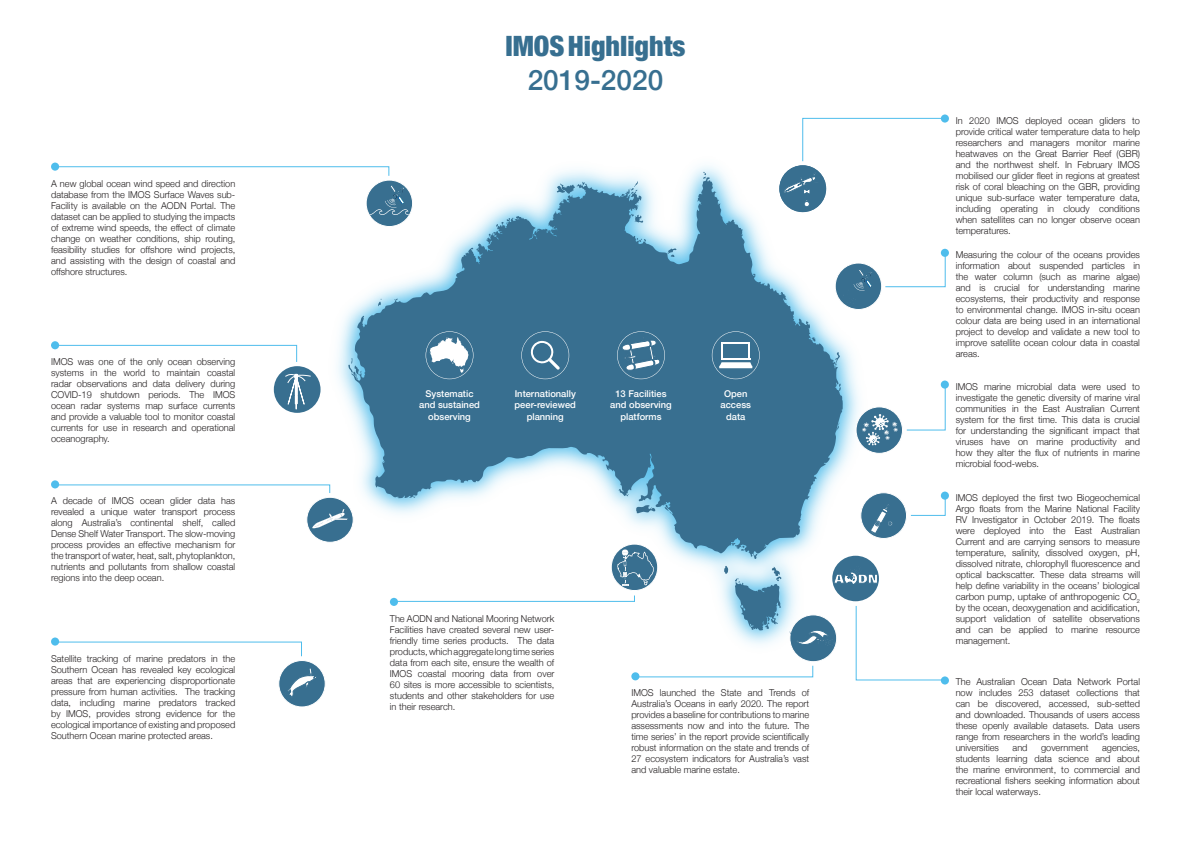
<style>
.page{position:relative;width:1191px;height:842px;background:#fff}
.page>*{position:absolute;margin:0;border:0;box-sizing:border-box;transform-origin:0 0}
.t1{font:900 condensed 28px "Helvetica Neue";color:#376f90}
.t2{font:500 28px "Helvetica Neue";color:#376f90}
.body_copy{font:300 9.5px/11px "Helvetica Neue";color:#231f20;text-align:justify}
.t3{font:500 9.3px/11.4px "Helvetica Neue";color:#fff;text-align:center}
</style>
<div class="page">
<div style="left:51px;top:480px;width:8px;height:8px;background:#4fbdec;border-radius:50%"></div>
<svg style="left:54px;top:484px;width:266px;height:5px"></svg>
<img style="left:320px;top:165px;width:550px;height:488px">
<svg style="left:724px;top:566px;width:4px;height:8px"></svg>
<svg style="left:735px;top:566px;width:46px;height:65px;background:#7cabc4"></svg>
<svg style="left:703px;top:172px;width:3px;height:5px"></svg>
<svg style="left:351px;top:177px;width:492px;height:382px;fill:#386f90"></svg>
<svg style="left:741px;top:545px;width:3px;height:6px"></svg>
<svg style="left:348px;top:358px;width:5px;height:15px"></svg>
<svg style="left:378px;top:299px;width:4px;height:7px"></svg>
<svg style="left:425px;top:331px;width:48px;height:48px"></svg>
<svg style="left:521px;top:331px;width:48px;height:48px;background:#4c7d9b"></svg>
<svg style="left:712px;top:331px;width:47px;height:48px;background:#5d8aa4"></svg>
<svg style="left:617px;top:331px;width:48px;height:48px;background:#5785a1"></svg>
<div style="left:307px;top:497px;width:46px;height:45px;background:#386f90;border-radius:50%"></div>
<div style="left:307px;top:497px;width:46px;height:45px;border:1px solid #fff;border-radius:50%"></div>
<svg style="left:312px;top:509px;width:36px;height:20px"></svg>
<div style="left:860px;top:493px;width:46px;height:45px;background:#386f90;border-radius:50%"></div>
<div style="left:860px;top:493px;width:46px;height:45px;border:1px solid #fff;border-radius:50%"></div>
<svg style="left:869px;top:495px;width:29px;height:39px"></svg>
<div style="left:779px;top:165px;width:47px;height:47px;background:#386f90;border-radius:50%"></div>
<svg style="left:782px;top:173px;width:37px;height:34px"></svg>
<div style="left:611px;top:544px;width:46px;height:46px;background:#386f90;border-radius:50%"></div>
<div style="left:611px;top:544px;width:47px;height:46px;border:1px solid #fff;border-radius:50%"></div>
<svg style="left:617px;top:549px;width:37px;height:37px"></svg>
<div style="left:279px;top:660px;width:46px;height:47px;background:#386f90;border-radius:50%"></div>
<div style="left:279px;top:660px;width:46px;height:47px;border:1px solid #fff;border-radius:50%"></div>
<svg style="left:284px;top:668px;width:32px;height:30px"></svg>
<div style="left:274px;top:366px;width:46px;height:47px;background:#386f90;border-radius:50%"></div>
<svg style="left:285px;top:374px;width:26px;height:35px"></svg>
<div style="left:856px;top:407px;width:46px;height:46px;background:#386f90;border-radius:50%"></div>
<div style="left:856px;top:407px;width:46px;height:46px;border:1px solid #fff;border-radius:50%"></div>
<svg style="left:862px;top:414px;width:36px;height:31px"></svg>
<div style="left:832px;top:556px;width:47px;height:45px;background:#386f90;border-radius:50%"></div>
<svg style="left:833px;top:566px;width:44px;height:19px"></svg>
<div style="left:790px;top:615px;width:46px;height:47px;background:#386f90;border-radius:50%"></div>
<div style="left:790px;top:615px;width:46px;height:47px;border:1px solid #fff;border-radius:50%"></div>
<svg style="left:791px;top:629px;width:43px;height:17px"></svg>
<div style="left:835px;top:263px;width:46px;height:46px;background:#386f90;border-radius:50%"></div>
<div style="left:835px;top:263px;width:46px;height:46px;border:1px solid #fff;border-radius:50%"></div>
<svg style="left:841px;top:269px;width:31px;height:35px"></svg>
<div style="left:366px;top:180px;width:46px;height:47px;background:#386f90;border-radius:50%"></div>
<div style="left:366px;top:180px;width:46px;height:47px;border:1px solid #fff;border-radius:50%"></div>
<svg style="left:369px;top:185px;width:40px;height:30px"></svg>
<div style="left:631px;top:672px;width:8px;height:8px;background:#4fbdec;border-radius:50%"></div>
<div style="left:941px;top:676px;width:8px;height:8px;background:#4fbdec;border-radius:50%"></div>
<svg style="left:634px;top:665px;width:179px;height:13px"></svg>
<svg style="left:51px;top:344px;width:247px;height:18px"></svg>
<div style="left:51px;top:341px;width:8px;height:8px;background:#4fbdec;border-radius:50%"></div>
<svg style="left:58px;top:166px;width:332px;height:11px"></svg>
<div style="left:51px;top:163px;width:8px;height:8px;background:#4fbdec;border-radius:50%"></div>
<div style="left:51px;top:637px;width:8px;height:9px;background:#4fbdec;border-radius:50%"></div>
<svg style="left:54px;top:641px;width:248px;height:16px"></svg>
<svg style="left:393px;top:594px;width:242px;height:8px"></svg>
<div style="left:390px;top:598px;width:8px;height:8px;background:#4fbdec;border-radius:50%"></div>
<div style="left:941px;top:114px;width:8px;height:9px;background:#4fbdec;border-radius:50%"></div>
<svg style="left:802px;top:117px;width:144px;height:45px"></svg>
<svg style="left:910px;top:498px;width:36px;height:18px"></svg>
<div style="left:941px;top:492px;width:8px;height:8px;background:#4fbdec;border-radius:50%"></div>
<svg style="left:885px;top:255px;width:61px;height:33px"></svg>
<div style="left:941px;top:249px;width:8px;height:8px;background:#4fbdec;border-radius:50%"></div>
<svg style="left:855px;top:605px;width:91px;height:76px"></svg>
<svg style="left:906px;top:389px;width:40px;height:42px"></svg>
<svg style="left:940px;top:380px;width:9px;height:9px"></svg>
<p class="body_copy" style="left:51px;top:178px;width:186px">A new global ocean wind speed and direction database from the IMOS Surface Waves sub-Facility is available on the AODN Portal. The dataset can be applied to studying the impacts of extreme wind speeds, the effect of climate change on weather conditions, ship routing, feasibility studies for offshore wind projects, and assisting with the design of coastal and offshore structures.</p>
<p class="body_copy" style="left:51px;top:356px;width:186px">IMOS was one of the only ocean observing systems in the world to maintain coastal radar observations and data delivery during COVID-19 shutdown periods. The IMOS ocean radar systems map surface currents and provide a valuable tool to monitor coastal currents for use in research and operational oceanography.</p>
<p class="body_copy" style="left:51px;top:495px;width:186px">A decade of IMOS ocean glider data has revealed a unique water transport process along Australia’s continental shelf, called Dense Shelf Water Transport. The slow-moving process provides an effective mechanism for the transport of water, heat, salt, phytoplankton, nutrients and pollutants from shallow coastal regions into the deep ocean.</p>
<p class="body_copy" style="left:51px;top:652px;width:186px">Satellite tracking of marine predators in the Southern Ocean has revealed key ecological areas that are experiencing disproportionate pressure from human activities. The tracking data, including marine predators tracked by IMOS, provides strong evidence for the ecological importance of existing and proposed Southern Ocean marine protected areas.</p>
<p class="t1" style="left:505px;top:28px;width:182px">IMOS Highlights</p>
<p class="t2" style="left:528px;top:57px;width:137px">2019-2020</p>
<p class="t3" style="left:419px;top:387px;width:62px">Systematic and sustained observing</p>
<p class="t3" style="left:515px;top:387px;width:63px">Internationally</p>
<p class="t3" style="left:514px;top:398px;width:63px">peer-reviewed planning</p>
<p class="t3" style="left:610px;top:387px;width:63px">13 Facilities and observing platforms</p>
<p class="t3" style="left:720px;top:387px;width:32px">Open access</p>
<p class="t3" style="left:726px;top:410px;width:21px">data</p>
<p class="body_copy" style="left:390px;top:613px;width:166px">The AODN and National Mooring Network Facilities have created several new user&shy;friendly time series products. The data products, which aggregate long time series data from each site, ensure the wealth of IMOS coastal mooring data from over 60 sites is more accessible to scientists, students and other stakeholders for use in their research.</p>
<p class="body_copy" style="left:631px;top:687px;width:179px">IMOS launched the State and Trends of Australia’s Oceans in early 2020. The report provides a baseline for contributions to marine assessments now and into the future. The time series’ in the report provide scientifically robust information on the state and trends of 27 ecosystem indicators for Australia’s vast and valuable marine estate.</p>
<p class="body_copy" style="left:955px;top:115px;width:186px">In 2020 IMOS deployed ocean gliders to provide critical water temperature data to help researchers and managers monitor marine heatwaves on the Great Barrier Reef (GBR) and the northwest shelf. In February IMOS mobilised our glider fleet in regions at greatest risk of coral bleaching on the GBR, providing unique sub-surface water temperature data, including operating in cloudy conditions when satellites can no longer observe ocean temperatures.</p>
<p class="body_copy" style="left:955px;top:249px;width:186px">Measuring the colour of the oceans provides information about suspended particles in the water column (such as marine algae) and is crucial for understanding marine ecosystems, their productivity and response to environmental change. IMOS in-situ ocean colour data are being used in an international project to develop and validate a new tool to improve satellite ocean colour data in coastal areas.</p>
<p class="body_copy" style="left:955px;top:381px;width:186px">IMOS marine microbial data were used to investigate the genetic diversity of marine viral communities in the East Australian Current system for the first time. This data is crucial for understanding the significant impact that viruses have on marine productivity and how they alter the flux of nutrients in marine microbial food-webs.</p>
<p class="body_copy" style="left:955px;top:492px;width:186px">IMOS deployed the first two Biogeochemical Argo floats from the Marine National Facility RV Investigator in October 2019. The floats were deployed into the East Australian Current and are carrying sensors to measure temperature, salinity, dissolved oxygen, pH, dissolved nitrate, chlorophyll fluorescence and optical backscatter. These data streams will help define variability in the oceans’ biological carbon pump, uptake of anthropogenic CO<sub>2 </sub>by the ocean, deoxygenation and acidification, support validation of satellite observations and can be applied to marine resource management.</p>
<p class="body_copy" style="left:955px;top:676px;width:186px">The Australian Ocean Data Network Portal now includes 253 dataset collections that can be discovered, accessed, sub-setted and downloaded. Thousands of users access these openly available datasets. Data users range from researchers in the world’s leading universities</p>
<p class="body_copy" style="left:955px;top:742px;width:186px;text-indent:146px">agencies, students learning data science and about the marine environment, to commercial and recreational fishers seeking information about their local waterways.</p>
<p class="body_copy" style="left:1012px;top:742px;width:17px">and</p>
<p class="body_copy" style="left:1041px;top:742px;width:49px">government</p>
</div>
